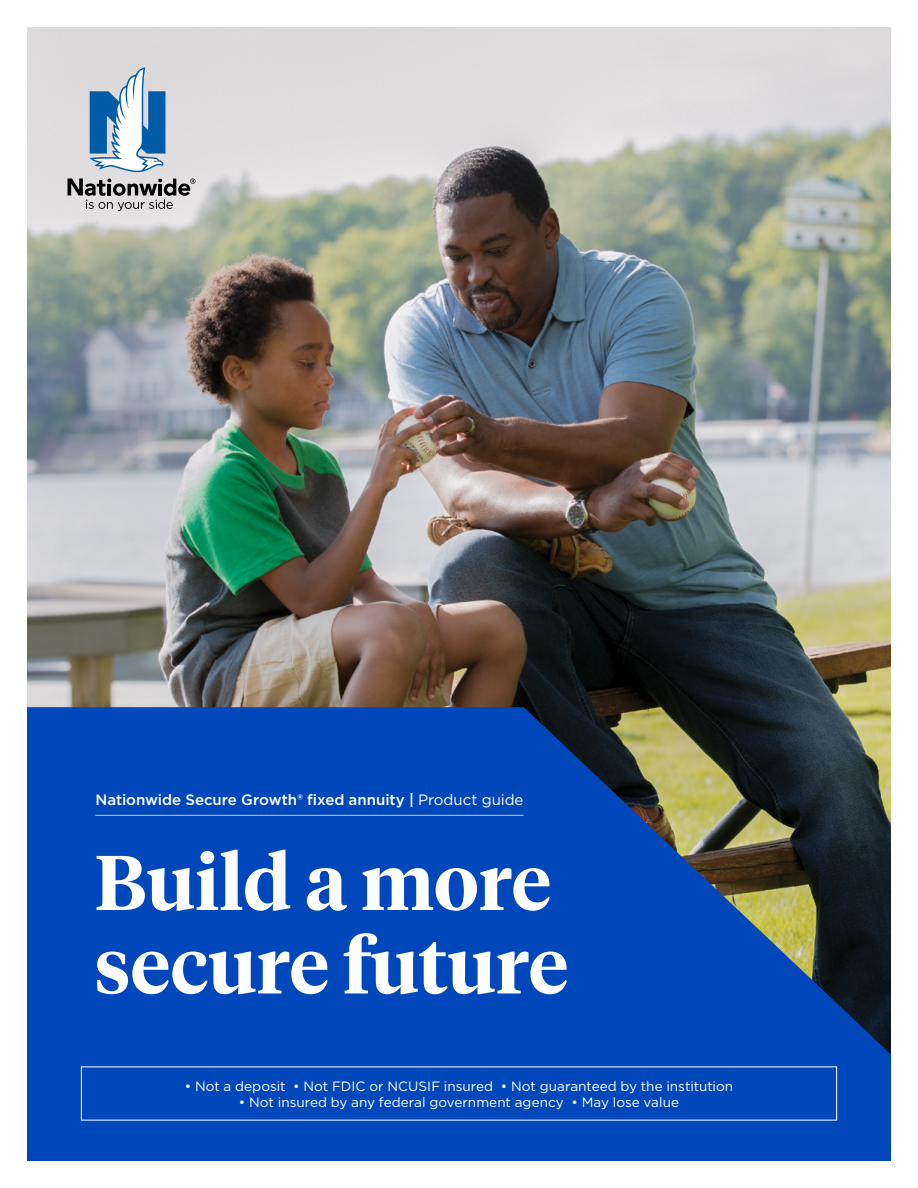
<style>
.page{position:relative;width:918px;height:1188px;background:#fff}
.page>*{position:absolute;margin:0;border:0;box-sizing:border-box;transform-origin:0 0}
.h1_cover_headline{font:600 77.1px/83.4px "Tiempos Headline";color:#fff}
.preheader{font:500 15px "Gotham";color:#fff}
.t1{font:13.5px "Gotham";color:#fff}
.s1{font-weight:400}
</style>
<div class="page">
<img style="left:27px;top:27px;width:864px;height:680px">
<svg style="left:27px;top:707px;width:864px;height:454px;fill:#0047bb"></svg>
<hr style="left:95px;top:815px;width:429px;height:1px;background:#c7c8ca">
<svg style="left:90px;top:67px;width:75px;height:105px"></svg>
<svg style="left:67px;top:179px;width:128px;height:32px"></svg>
<p class="preheader" style="left:95px;top:790px;width:430px">Nationwide Secure Growth® fixed annuity | <span class="s1">Product guide</span></p>
<h1 class="h1_cover_headline" style="left:94px;top:837px;width:475px">Build a more secure future</h1>
<p class="t1" style="left:185px;top:1077px;width:550px">• Not a deposit • Not FDIC or NCUSIF insured • Not guaranteed by the institution</p>
<p class="t1" style="left:239px;top:1094px;width:442px">• Not insured by any federal government agency • May lose value</p>
</div>
